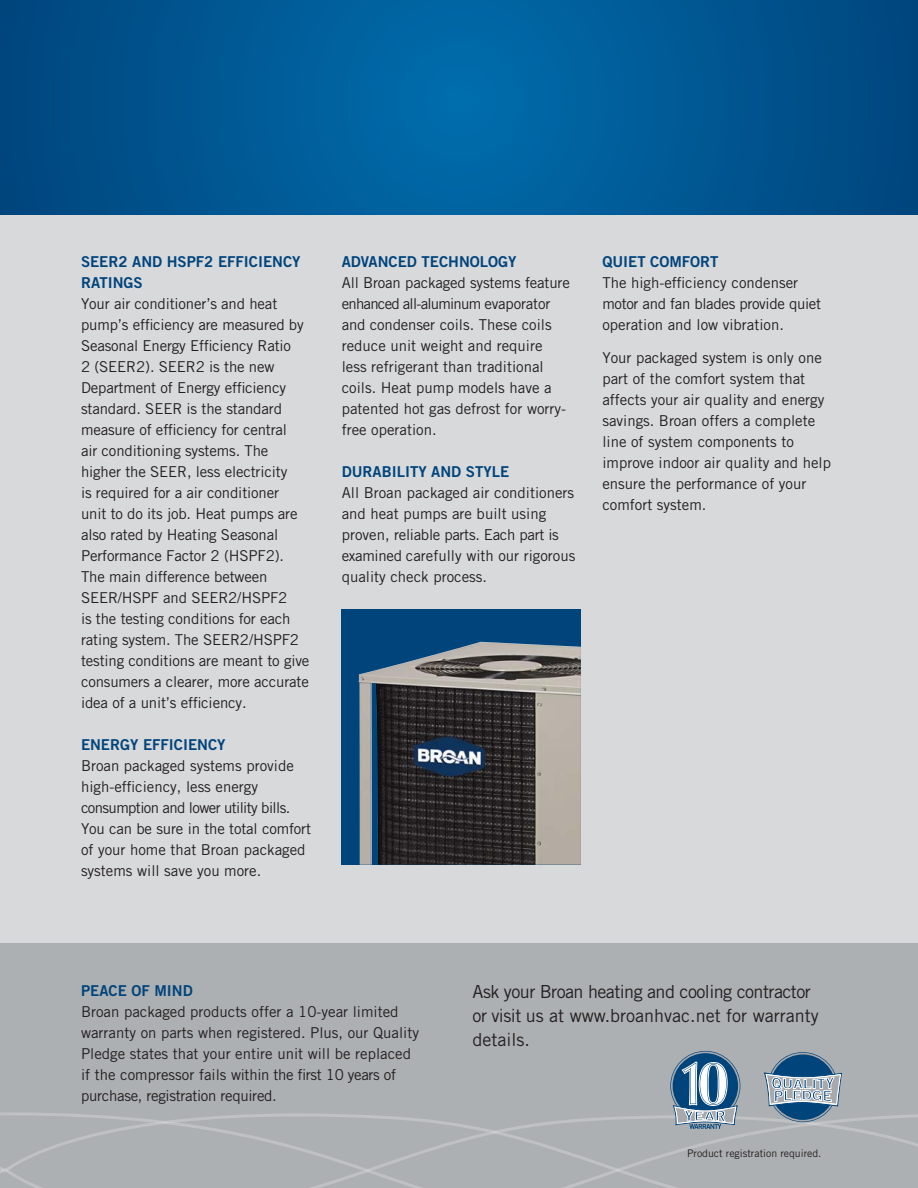
<style>
.page{position:relative;width:918px;height:1188px;background:#d8d9db}
.page>*{position:absolute;margin:0;border:0;box-sizing:border-box;transform-origin:0 0}
.t1{font:18px/24px "Trade Gothic";letter-spacing:-.03em;color:#231f20}
.t2{font:15px/21px "Trade Gothic";letter-spacing:-.01em;color:#231f20}
.t3{font:15px/21px "Trade Gothic Bold Two";color:#00447c}
.t4{font:10.5px "Trade Gothic";color:#231f20}
</style>
<div class="page">
<svg style="left:0;top:0;width:918px;height:214px"></svg>
<div style="left:0;top:943px;width:918px;height:245px;background:#adb0b2"></div>
<div style="left:342px;top:609px;width:239px;height:256px;background:#00447c"></div>
<img style="left:358px;top:642px;width:223px;height:223px">
<svg style="left:670px;top:1051px;width:70px;height:70px"></svg>
<svg style="left:768px;top:1052px;width:70px;height:70px"></svg>
<svg style="left:0;top:1060px;width:918px;height:128px"></svg>
<p class="t3" style="left:81px;top:253px;width:221px">SEER2 AND HSPF2 EFFICIENCY<br>RATINGS</p>
<p class="t2" style="left:81px;top:295px;width:230px">Your air conditioner’s and heat pump’s efficiency are measured by<br>Seasonal Energy Efficiency Ratio<br>2 (SEER2). SEER2 is the new<br>Department of Energy efficiency standard. SEER is the standard measure of efficiency for central<br>air conditioning systems. The higher the SEER, less electricity<br>is required for a air conditioner<br>unit to do its job. Heat pumps are also rated by Heating Seasonal<br>Performance Factor 2 (HSPF2).<br>The main difference between<br>SEER/HSPF and SEER2/HSPF2<br>is the testing conditions for each rating system. The SEER2/HSPF2 testing conditions are meant to give consumers a clearer, more accurate idea of a unit’s efficiency.</p>
<p class="t3" style="left:81px;top:736px;width:146px">ENERGY EFFICIENCY</p>
<p class="t2" style="left:81px;top:757px;width:232px">Broan packaged systems provide high-efficiency, less energy consumption and lower utility bills.<br>You can be sure in the total comfort of your home that Broan packaged systems will save you more.</p>
<p class="t3" style="left:342px;top:253px;width:176px">ADVANCED TECHNOLOGY</p>
<p class="t2" style="left:342px;top:274px;width:230px">All Broan packaged systems feature enhanced all-aluminum evaporator and condenser coils. These coils reduce unit weight and require less refrigerant than traditional coils. Heat pump models have a patented hot gas defrost for worry&shy;free operation.</p>
<p class="t3" style="left:342px;top:463px;width:169px">DURABILITY AND STYLE</p>
<p class="t2" style="left:342px;top:484px;width:235px">All Broan packaged air conditioners and heat pumps are built using proven, reliable parts. Each part is examined carefully with our rigorous quality check process.</p>
<p class="t3" style="left:602px;top:253px;width:118px">QUIET COMFORT</p>
<p class="t2" style="left:602px;top:274px;width:220px">The high-efficiency condenser motor and fan blades provide quiet operation and low vibration.</p>
<p class="t2" style="left:602px;top:349px;width:230px">Your packaged system is only one part of the comfort system that affects your air quality and energy savings. Broan offers a complete line of system components to improve indoor air quality and help ensure the performance of your comfort system.</p>
<p class="t3" style="left:81px;top:982px;width:113px">PEACE OF MIND</p>
<p class="t2" style="left:81px;top:1003px;width:339px">Broan packaged products offer a 10-year limited warranty on parts when registered. Plus, our Quality Pledge states that your entire unit will be replaced if the compressor fails within the first 10 years of purchase, registration required.</p>
<p class="t1" style="left:473px;top:981px;width:348px">Ask your Broan heating and cooling contractor or visit us at www.broanhvac.net for warranty details.</p>
<p class="t4" style="left:687px;top:1149px;width:136px">Product registration required.</p>
</div>
